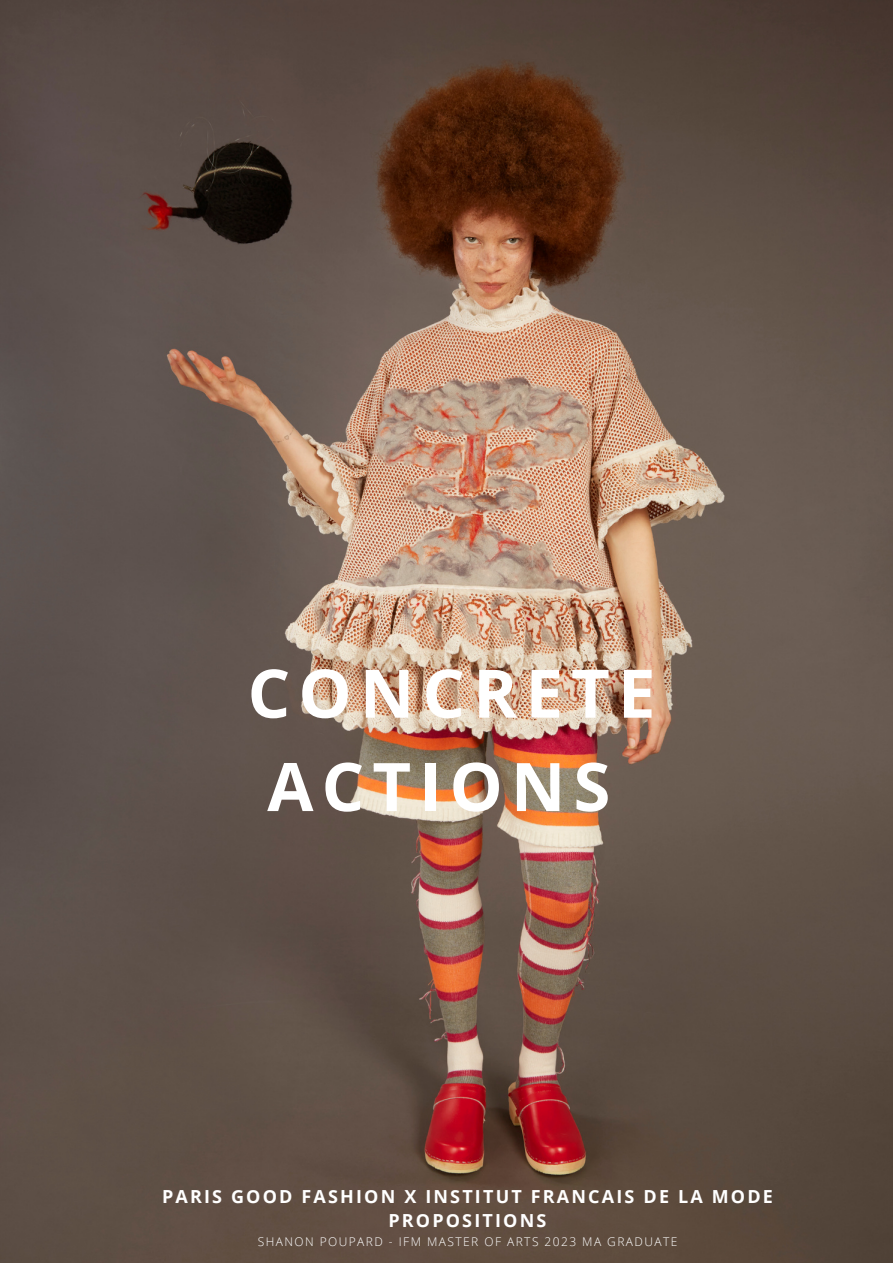
<style>
.page{position:relative;width:893px;height:1264px;background:#fff}
.page>*{position:absolute;margin:0;border:0;box-sizing:border-box;transform-origin:0 0}
.t1{font:700 67.05px/93.3px "Open Sans";letter-spacing:.12em;color:#fff}
.t2{font:700 18px/24.8px "Open Sans";letter-spacing:.12em;color:#fff;text-align:center}
.t3{font:300 12px "Open Sans";letter-spacing:.12em;color:#fff}
</style>
<div class="page">
<img style="left:0;top:0;width:892px;height:1262px">
<h1 class="t1" style="left:247px;top:645px;width:409px">CONCRETE<br>ACTIONS</h1>
<p class="t2" style="left:162px;top:1183px;width:612px">PARIS GOOD FASHION X INSTITUT FRANCAIS DE LA MODE<br>PROPOSITIONS</p>
<p class="t3" style="left:258px;top:1233px;width:421px">SHANON POUPARD - IFM MASTER OF ARTS 2023 MA GRADUATE</p>
</div>
